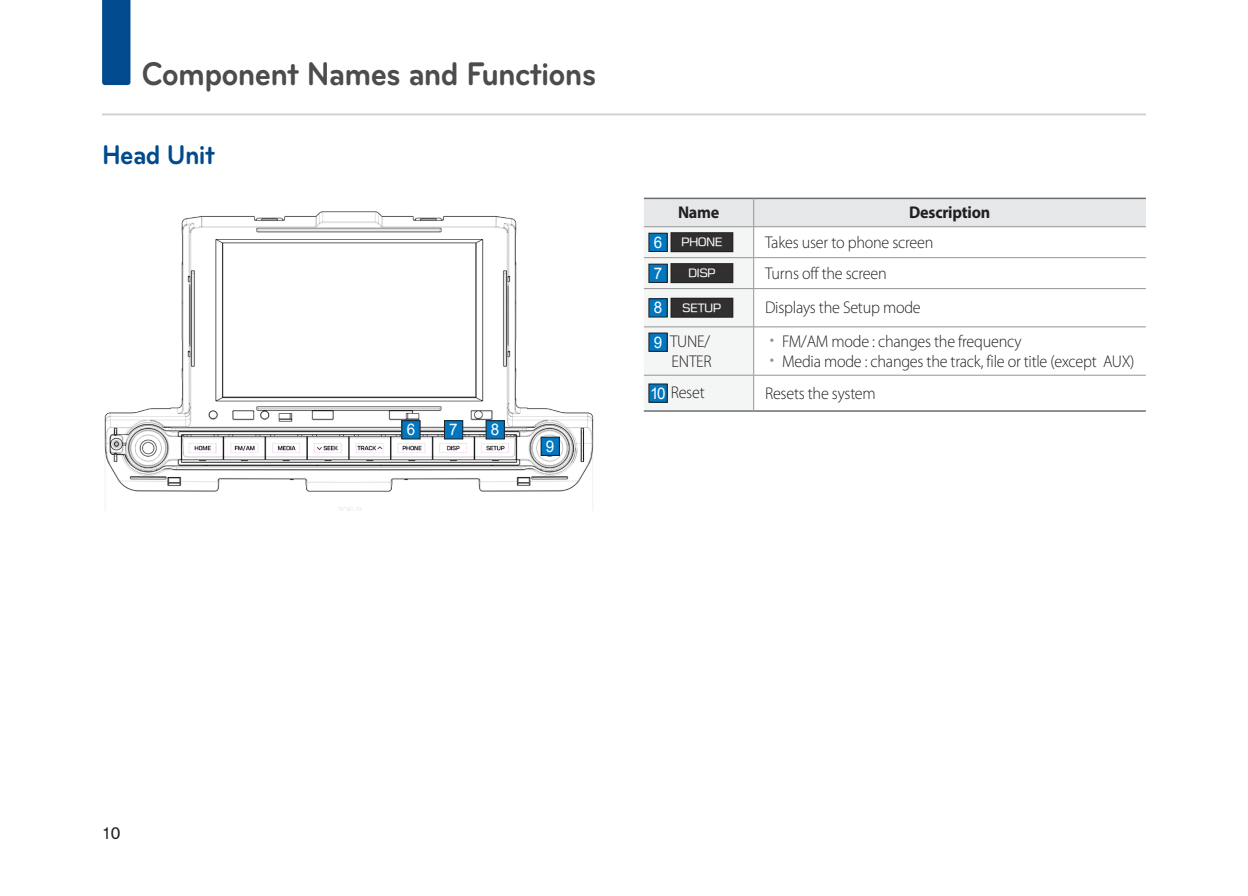
<style>
.page{position:relative;width:1248px;height:896px;background:#fff}
.page>*{position:absolute;margin:0;border:0;box-sizing:border-box;transform-origin:0 0}
.t1{font:700 34px "Bryant LG";letter-spacing:-.025em;color:#4b4c4d;scale:.93 1}
.중제목{font:700 28px "Bryant LG";letter-spacing:-.025em;color:#004a8d;scale:.93 1}
.표본문-영어{font:300 17px "Myriad Pro";letter-spacing:-.015em;color:#231f20;scale:.95 1}
.표본문-영어가운데{font:700 17px "Myriad Pro";letter-spacing:-.015em;color:#231f20;scale:.95 1}
.표본문-영어_좌측{font:300 17px/20px "Myriad Pro";letter-spacing:-.015em;color:#231f20;scale:.95 1}
.도안번호{font:16px "Arial";color:#fff;scale:.95 1}
.t2{font:16px "YDIYGO330";color:#231f20}
.t3{font:12px "New HDR";color:#fff}
.s1{font-family:"YDVYGO22";font-weight:400;font-size:16px;color:#939598}
.s2{font-family:"Arial";font-weight:400;font-size:16px;color:#fff}
</style>
<div class="page">
<hr style="left:102px;top:113px;width:1043px;height:2px;background:#d1d2d4">
<div style="left:102px;top:0;width:28px;height:85px;background:#004a8d"></div>
<svg style="left:643px;top:198px;width:502px;height:212px"></svg>
<hr style="left:643px;top:226px;width:110px;height:1px;background:#939598">
<hr style="left:753px;top:226px;width:392px;height:1px;background:#939598">
<hr style="left:753px;top:227px;width:1px;height:30px;background:#939598">
<hr style="left:643px;top:257px;width:110px;height:1px;background:#939598">
<hr style="left:753px;top:257px;width:392px;height:1px;background:#939598">
<hr style="left:753px;top:258px;width:1px;height:30px;background:#939598">
<hr style="left:643px;top:288px;width:110px;height:1px;background:#939598">
<hr style="left:753px;top:288px;width:392px;height:1px;background:#939598">
<hr style="left:753px;top:289px;width:1px;height:37px;background:#939598">
<hr style="left:643px;top:326px;width:110px;height:1px;background:#939598">
<hr style="left:753px;top:326px;width:392px;height:1px;background:#939598">
<hr style="left:753px;top:327px;width:1px;height:48px;background:#939598">
<hr style="left:643px;top:375px;width:110px;height:1px;background:#939598">
<hr style="left:753px;top:375px;width:392px;height:1px;background:#939598">
<hr style="left:753px;top:375px;width:1px;height:35px;background:#939598">
<hr style="left:643px;top:410px;width:110px;height:2px;background:#6c6d70">
<hr style="left:753px;top:410px;width:392px;height:2px;background:#6c6d70">
<div style="left:648px;top:233px;width:19px;height:18px;background:#0077c0"></div>
<div style="left:648px;top:233px;width:19px;height:19px;border:1px solid #231f20"></div>
<div style="left:671px;top:233px;width:61px;height:19px;background:#312f30"></div>
<div style="left:670px;top:232px;width:63px;height:20px;border:1px solid #231f20"></div>
<div style="left:648px;top:264px;width:19px;height:18px;background:#0077c0"></div>
<div style="left:648px;top:264px;width:19px;height:19px;border:1px solid #231f20"></div>
<div style="left:671px;top:264px;width:61px;height:19px;background:#312f30"></div>
<div style="left:670px;top:263px;width:63px;height:20px;border:1px solid #231f20"></div>
<div style="left:648px;top:299px;width:19px;height:18px;background:#0077c0"></div>
<div style="left:648px;top:298px;width:19px;height:19px;border:1px solid #231f20"></div>
<div style="left:671px;top:298px;width:61px;height:19px;background:#312f30"></div>
<div style="left:670px;top:298px;width:63px;height:19px;border:1px solid #231f20"></div>
<div style="left:648px;top:333px;width:19px;height:18px;background:#0077c0"></div>
<div style="left:648px;top:384px;width:19px;height:18px;background:#0077c0"></div>
<img style="left:104px;top:211px;width:490px;height:299px">
<div style="left:402px;top:421px;width:18px;height:18px;background:#0077c0"></div>
<div style="left:401px;top:420px;width:19px;height:19px;border:1px solid #231f20"></div>
<div style="left:444px;top:421px;width:18px;height:18px;background:#0077c0"></div>
<div style="left:444px;top:420px;width:19px;height:19px;border:1px solid #231f20"></div>
<div style="left:486px;top:421px;width:18px;height:18px;background:#0077c0"></div>
<div style="left:485px;top:420px;width:20px;height:19px;border:1px solid #231f20"></div>
<div style="left:541px;top:437px;width:18px;height:18px;background:#0077c0"></div>
<div style="left:540px;top:437px;width:20px;height:19px;border:1px solid #231f20"></div>
<h1 class="t1" style="left:142px;top:53px;width:490px">Component Names and Functions</h1>
<p class="중제목" style="left:102px;top:137px;width:123px">Head Unit</p>
<p class="도안번호" style="left:406px;top:419px;width:10px">6</p>
<p class="도안번호" style="left:449px;top:419px;width:10px">7</p>
<p class="도안번호" style="left:491px;top:419px;width:10px">8</p>
<p class="도안번호" style="left:546px;top:436px;width:10px">9</p>
<p class="표본문-영어가운데" style="left:678px;top:201px;width:45px">Name</p>
<p class="표본문-영어가운데" style="left:909px;top:201px;width:87px">Description</p>
<p class="도안번호" style="left:653px;top:232px;width:10px">6</p>
<p class="t3" style="left:681px;top:233px;width:42px">PHONE</p>
<p class="표본문-영어" style="left:765px;top:232px;width:179px">Takes user to phone screen</p>
<p class="도안번호" style="left:653px;top:263px;width:10px">7</p>
<p class="t3" style="left:688px;top:264px;width:29px">DISP</p>
<p class="표본문-영어" style="left:765px;top:263px;width:130px">Turns off the screen</p>
<p class="도안번호" style="left:653px;top:297px;width:10px">8</p>
<p class="t3" style="left:682px;top:299px;width:40px">SETUP</p>
<p class="표본문-영어" style="left:765px;top:297px;width:165px">Displays the Setup mode</p>
<p class="도안번호" style="left:653px;top:332px;width:10px">9</p>
<p class="표본문-영어_좌측" style="left:670px;top:331px;width:45px">TUNE/<br>ENTER</p>
<p class="표본문-영어" style="left:765px;top:331px;width:271px"><span class="s1">•</span> FM/AM mode : changes the frequency</p>
<p class="표본문-영어" style="left:765px;top:351px;width:390px"><span class="s1">•</span> Media mode : changes the track, file or title (except AUX)</p>
<p class="표본문-영어" style="left:650px;top:382px;width:59px"><span class="s2">10</span> Reset</p>
<p class="표본문-영어" style="left:765px;top:383px;width:118px">Resets the system</p>
<p class="t2" style="left:102px;top:824px;width:19px">10</p>
</div>
